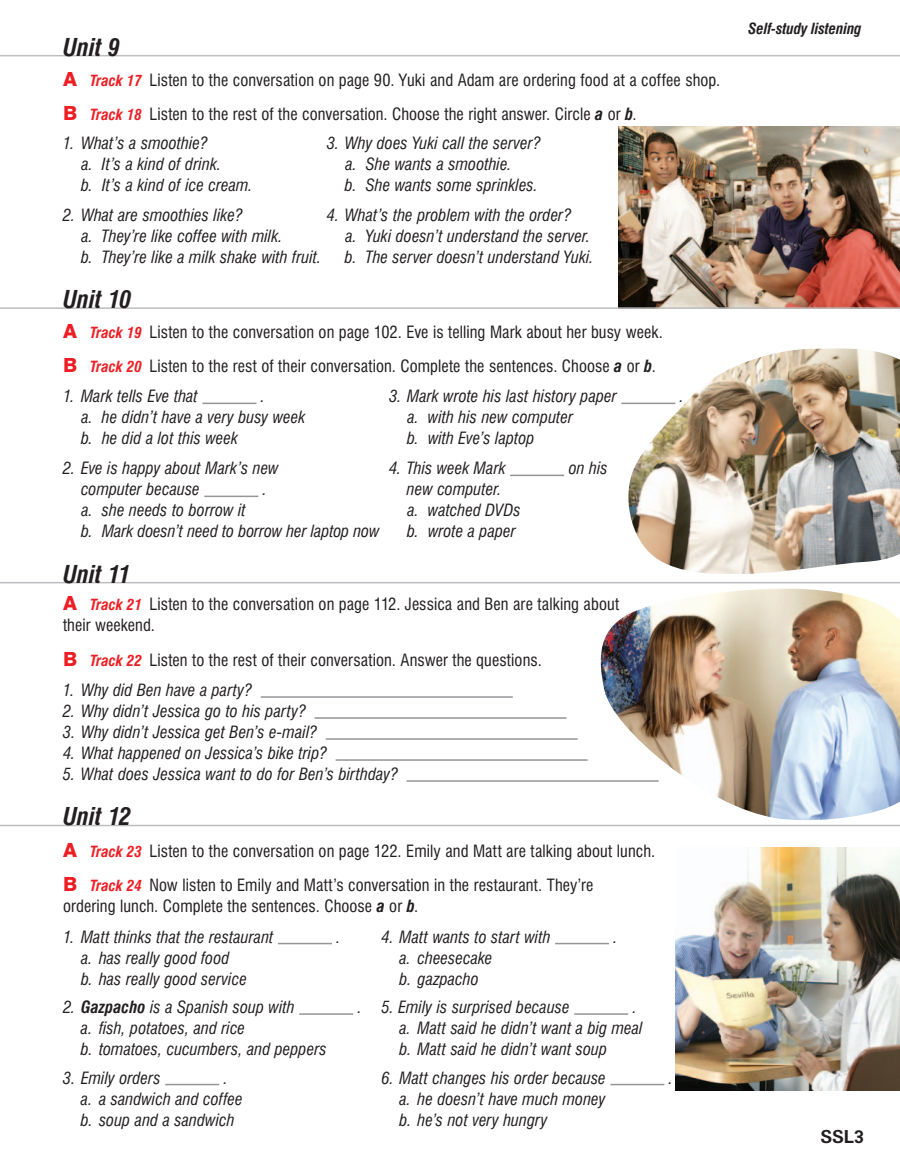
<style>
.page{position:relative;width:900px;height:1170px;background:#fff}
.page>*{position:absolute;margin:0;border:0;box-sizing:border-box;transform-origin:0 0}
.t1{font:italic 700 condensed 24px "Swiss 721 BT";letter-spacing:-.005em;color:#231f20}
.t2{font:700 18px "Zurich BT";color:#231f20}
.t3{font:italic condensed 16.5px/21px "Swiss 721 BT";letter-spacing:.005em;color:#231f20}
.t4{font:condensed 16.5px/34.5px "Swiss 721 BT";letter-spacing:.005em;color:#231f20}
.t5{font:italic 700 condensed 15px "Swiss 721 BT";letter-spacing:-.01em;color:#231f20}
.s1{font-weight:800;font-stretch:normal;font-size:19.5px;color:#ee1d23}
.s2{font-weight:700;font-style:italic;font-size:15px;color:#ee1d23}
.s3{font-weight:700;font-style:italic}
.s4{font-weight:700}
</style>
<div class="page">
<img style="left:618px;top:127px;width:282px;height:180px">
<img style="left:593px;top:583px;width:307px;height:237px">
<img style="left:622px;top:348px;width:278px;height:225px">
<img style="left:675px;top:847px;width:225px;height:243px">
<hr style="left:0;top:55px;width:900px;height:1px;background:#bcbdc0">
<hr style="left:202px;top:403px;width:54px;height:1px;background:#939598">
<hr style="left:204px;top:496px;width:54px;height:1px;background:#939598">
<hr style="left:621px;top:403px;width:54px;height:1px;background:#939598">
<hr style="left:510px;top:475px;width:54px;height:1px;background:#939598">
<hr style="left:0;top:582px;width:900px;height:1px;background:#bcbdc0">
<hr style="left:261px;top:696px;width:252px;height:2px;background:#939598">
<hr style="left:315px;top:717px;width:252px;height:2px;background:#939598">
<hr style="left:326px;top:738px;width:252px;height:2px;background:#939598">
<hr style="left:336px;top:759px;width:252px;height:2px;background:#939598">
<hr style="left:407px;top:780px;width:252px;height:2px;background:#939598">
<hr style="left:0;top:307px;width:900px;height:2px;background:#bcbdc0">
<hr style="left:0;top:825px;width:900px;height:1px;background:#bcbdc0">
<hr style="left:278px;top:943px;width:54px;height:1px;background:#939598">
<hr style="left:299px;top:1013px;width:54px;height:2px;background:#939598">
<hr style="left:165px;top:1084px;width:54px;height:1px;background:#939598">
<hr style="left:555px;top:943px;width:54px;height:1px;background:#939598">
<hr style="left:574px;top:1013px;width:54px;height:2px;background:#939598">
<hr style="left:610px;top:1084px;width:54px;height:1px;background:#939598">
<h1 class="t1" style="left:63px;top:33px;width:59px">Unit 9</h1>
<p class="t4" style="left:63px;top:63px;width:659px"><span class="s1">A</span> <span class="s2">Track 17</span> Listen to the conversation on page 90. Yuki and Adam are ordering food at a coffee shop.<br><span class="s1">B</span> <span class="s2">Track 18</span> Listen to the rest of the conversation. Choose the right answer. Circle <span class="s3">a</span> or <span class="s3">b</span>.</p>
<p class="t3" style="left:81px;top:132px;width:173px;text-indent:-18px">1. What’s a smoothie?<br>a. It’s a kind of drink.<br>b. It’s a kind of ice cream.</p>
<p class="t3" style="left:81px;top:204px;width:242px;text-indent:-18px">2. What are smoothies like?<br>a. They’re like coffee with milk.<br>b. They’re like a milk shake with fruit.</p>
<p class="t3" style="left:345px;top:132px;width:198px;text-indent:-18px">3. Why does Yuki call the server? a. She wants a smoothie.<br>b. She wants some sprinkles.</p>
<p class="t3" style="left:345px;top:204px;width:250px;text-indent:-18px">4. What’s the problem with the order?<br>a. Yuki doesn’t understand the server. b. The server doesn’t understand Yuki.</p>
<h1 class="t1" style="left:63px;top:285px;width:70px">Unit 10</h1>
<p class="t4" style="left:63px;top:315px;width:601px"><span class="s1">A</span> <span class="s2">Track 19</span> Listen to the conversation on page 102. Eve is telling Mark about her busy week.<br><span class="s1">B</span> <span class="s2">Track 20</span> Listen to the rest of their conversation. Complete the sentences. Choose <span class="s3">a</span> or <span class="s3">b</span>.</p>
<p class="t3" style="left:63px;top:386px;width:136px">1. Mark tells Eve that</p>
<p class="t3" style="left:81px;top:386px;width:226px;text-indent:180px">.<br>a. he didn’t have a very busy week b. he did a lot this week</p>
<p class="t3" style="left:81px;top:458px;width:199px;text-indent:-18px">2. Eve is happy about Mark’s new computer because</p>
<p class="t3" style="left:263px;top:479px;width:6px">.</p>
<p class="t3" style="left:81px;top:500px;width:300px">a. she needs to borrow it<br>b. Mark doesn’t need to borrow her laptop now</p>
<p class="t3" style="left:389px;top:386px;width:229px">3. Mark wrote his last history paper</p>
<p class="t3" style="left:680px;top:386px;width:6px">.</p>
<p class="t3" style="left:407px;top:407px;width:168px">a. with his new computer b. with Eve’s laptop</p>
<p class="t3" style="left:389px;top:458px;width:118px">4. This week Mark</p>
<p class="t3" style="left:569px;top:458px;width:41px">on his</p>
<p class="t3" style="left:407px;top:479px;width:115px">new computer.<br>a. watched DVDs b. wrote a paper</p>
<h1 class="t1" style="left:63px;top:560px;width:69px">Unit 11</h1>
<p class="t4" style="left:63px;top:594px;width:558px;line-height:21px"><span class="s1">A</span> <span class="s2">Track 21</span> Listen to the conversation on page 112. Jessica and Ben are talking about their weekend.</p>
<p class="t4" style="left:63px;top:643px;width:480px"><span class="s1">B</span> <span class="s2">Track 22</span> Listen to the rest of their conversation. Answer the questions.</p>
<p class="t3" style="left:63px;top:679px;width:191px">1. Why did Ben have a party?</p>
<p class="t3" style="left:63px;top:700px;width:245px">2. Why didn’t Jessica go to his party?</p>
<p class="t3" style="left:63px;top:721px;width:256px">3. Why didn’t Jessica get Ben’s e-mail?</p>
<p class="t3" style="left:63px;top:742px;width:266px">4. What happened on Jessica’s bike trip?</p>
<p class="t3" style="left:63px;top:763px;width:337px">5. What does Jessica want to do for Ben’s birthday?</p>
<h1 class="t1" style="left:63px;top:802px;width:70px">Unit 12</h1>
<p class="t4" style="left:63px;top:834px;width:594px"><span class="s1">A</span> <span class="s2">Track 23</span> Listen to the conversation on page 122. Emily and Matt are talking about lunch.<br><span class="s1">B</span> <span class="s2">Track 24</span> Now listen to Emily and Matt’s conversation in the restaurant. They’re</p>
<p class="t4" style="left:63px;top:889px;width:357px">ordering lunch. Complete the sentences. Choose <span class="s3">a</span> or <span class="s3">b</span>.</p>
<p class="t3" style="left:63px;top:926px;width:212px">1. Matt thinks that the restaurant</p>
<p class="t3" style="left:337px;top:926px;width:6px">.</p>
<p class="t3" style="left:81px;top:947px;width:167px">a. has really good food<br>b. has really good service</p>
<p class="t3" style="left:63px;top:997px;width:233px">2. <span class="s4">Gazpacho</span> is a Spanish soup with</p>
<p class="t3" style="left:358px;top:997px;width:6px">.</p>
<p class="t3" style="left:81px;top:1018px;width:247px">a. fish, potatoes, and rice<br>b. tomatoes, cucumbers, and peppers</p>
<p class="t3" style="left:63px;top:1067px;width:99px">3. Emily orders</p>
<p class="t3" style="left:382px;top:926px;width:171px">4. Matt wants to start with</p>
<p class="t3" style="left:614px;top:926px;width:6px">.</p>
<p class="t3" style="left:400px;top:947px;width:95px">a. cheesecake b. gazpacho</p>
<p class="t3" style="left:382px;top:997px;width:190px">5. Emily is surprised because</p>
<p class="t3" style="left:400px;top:997px;width:245px;text-indent:233px">. a. Matt said he didn’t want a big meal b. Matt said he didn’t want soup</p>
<p class="t3" style="left:382px;top:1067px;width:226px">6. Matt changes his order because</p>
<p class="t3" style="left:669px;top:1067px;width:6px">.</p>
<p class="t3" style="left:400px;top:1088px;width:207px">a. he doesn’t have much money b. he’s not very hungry</p>
<p class="t3" style="left:81px;top:1067px;width:163px;text-indent:143px">. a. a sandwich and coffee b. soup and a sandwich</p>
<p class="t5" style="left:748px;top:20px;width:115px">Self-study listening</p>
<p class="t2" style="left:820px;top:1126px;width:45px">SSL3</p>
</div>
